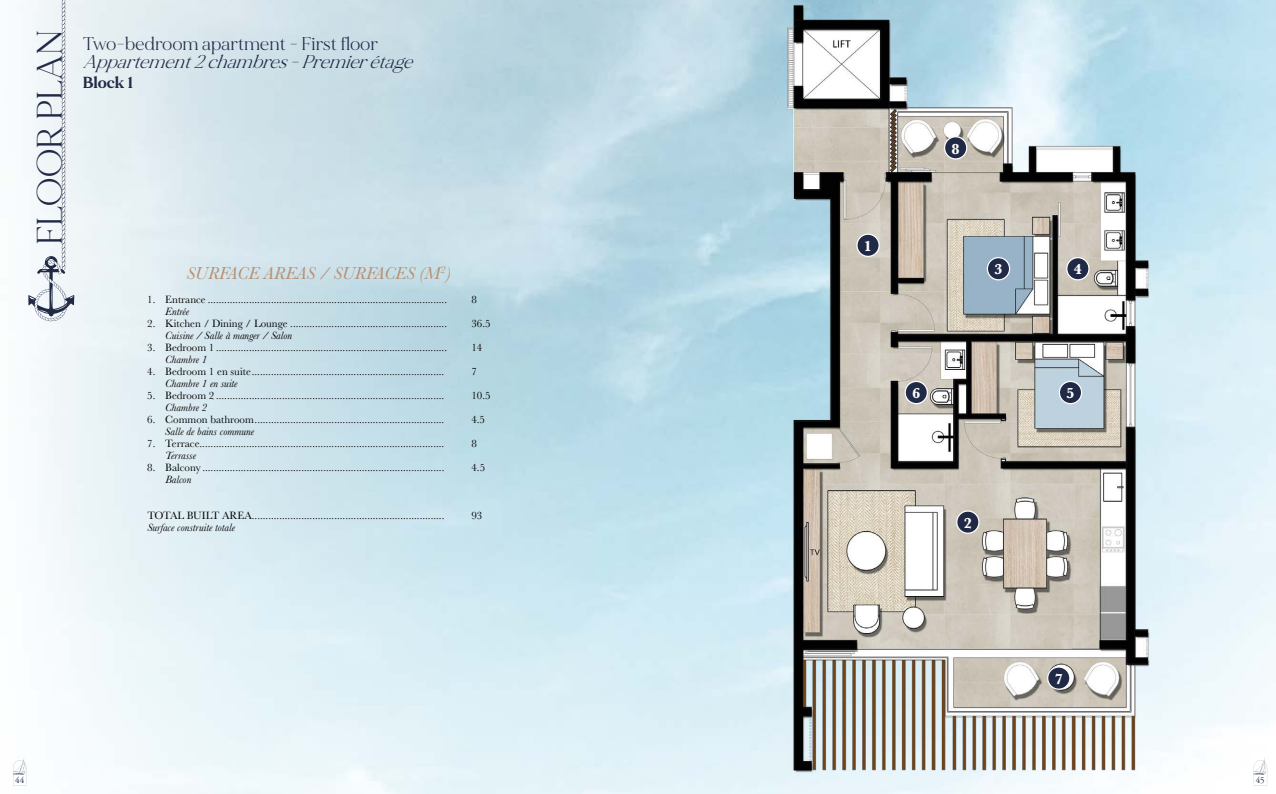
<style>
.page{position:relative;width:1276px;height:794px;background:#fff}
.page>*{position:absolute;margin:0;border:0;box-sizing:border-box;transform-origin:0 0}
.t1{font:35.4px "MADE Mirage";color:#202945}
.t2{font:italic 18.4px "MADE Mirage";color:#202945}
.t3{font:18.4px "MADE Mirage";color:#202945}
.t4{font:italic 18px "Baskerville";color:#b88e70}
.t5{font:700 16px "MADE Mirage";letter-spacing:.01em;color:#202945}
.t6{font:700 15px "Baskerville";color:#fff}
.t7{font:11px "Baskerville";color:#000}
.t8{font:italic 11px "Baskerville";color:#000}
.t9{font:9px "Adobe Garamond Pro";color:#202945}
</style>
<div class="page">
<svg style="left:28px;top:0;width:46px;height:321px"></svg>
<img style="left:741px;top:0;width:452px;height:786px">
<div style="left:857px;top:234px;width:22px;height:22px;background:#202945;border-radius:50%"></div>
<div style="left:856px;top:233px;width:23px;height:24px;border:1px solid #fff;border-radius:50%"></div>
<div style="left:956px;top:511px;width:23px;height:22px;background:#202945;border-radius:50%"></div>
<div style="left:956px;top:510px;width:23px;height:24px;border:1px solid #fff;border-radius:50%"></div>
<div style="left:987px;top:258px;width:22px;height:22px;background:#202945;border-radius:50%"></div>
<div style="left:986px;top:257px;width:24px;height:23px;border:1px solid #fff;border-radius:50%"></div>
<div style="left:1059px;top:381px;width:22px;height:22px;background:#202945;border-radius:50%"></div>
<div style="left:1058px;top:381px;width:24px;height:23px;border:1px solid #fff;border-radius:50%"></div>
<div style="left:905px;top:381px;width:22px;height:22px;background:#202945;border-radius:50%"></div>
<div style="left:904px;top:381px;width:24px;height:23px;border:1px solid #fff;border-radius:50%"></div>
<div style="left:1047px;top:667px;width:23px;height:22px;background:#202945;border-radius:50%"></div>
<div style="left:1047px;top:666px;width:23px;height:24px;border:1px solid #fff;border-radius:50%"></div>
<div style="left:944px;top:137px;width:22px;height:22px;background:#202945;border-radius:50%"></div>
<div style="left:944px;top:136px;width:23px;height:23px;border:1px solid #fff;border-radius:50%"></div>
<div style="left:1066px;top:258px;width:23px;height:22px;background:#202945;border-radius:50%"></div>
<div style="left:1066px;top:257px;width:23px;height:23px;border:1px solid #fff;border-radius:50%"></div>
<svg style="left:13px;top:757px;width:14px;height:28px"></svg>
<svg style="left:1253px;top:757px;width:14px;height:28px"></svg>
<h1 class="t1" style="left:28px;top:245px;width:217px;rotate:-90deg">FLOOR PLAN</h1>
<h2 class="t3" style="left:83px;top:32px;width:297px">Two-bedroom apartment - First floor</h2>
<h2 class="t2" style="left:83px;top:51px;width:339px">Appartement2chambres-Premierétage</h2>
<h3 class="t5" style="left:83px;top:72px;width:51px">Block 1</h3>
<h3 class="t4" style="left:187px;top:261px;width:266px">SURFACE AREAS / SURFACES (M<sup>2</sup>)</h3>
<p class="t7" style="left:147px;top:292px;width:301px">1. Entrance .......................................................................................</p>
<p class="t7" style="left:471px;top:292px;width:7px">8</p>
<p class="t8" style="left:165px;top:304px;width:25px">Entrée</p>
<p class="t7" style="left:147px;top:316px;width:301px">2. Kitchen / Dining / Lounge .........................................................</p>
<p class="t7" style="left:471px;top:316px;width:21px">36.5</p>
<p class="t8" style="left:165px;top:328px;width:128px">Cuisine / Salle à manger / Salon</p>
<p class="t7" style="left:147px;top:340px;width:301px">3. Bedroom 1 ....................................................................................</p>
<p class="t7" style="left:471px;top:340px;width:12px">14</p>
<p class="t8" style="left:165px;top:352px;width:44px">Chambre 1</p>
<p class="t7" style="left:147px;top:364px;width:298px">4. Bedroom 1 en suite......................................................................</p>
<p class="t7" style="left:471px;top:364px;width:7px">7</p>
<p class="t8" style="left:165px;top:376px;width:74px">Chambre 1 en suite</p>
<p class="t7" style="left:147px;top:388px;width:298px">5. Bedroom 2 ...................................................................................</p>
<p class="t7" style="left:471px;top:388px;width:21px">10.5</p>
<p class="t8" style="left:165px;top:400px;width:44px">Chambre 2</p>
<p class="t7" style="left:147px;top:412px;width:298px">6. Common bathroom.....................................................................</p>
<p class="t7" style="left:471px;top:412px;width:15px">4.5</p>
<p class="t8" style="left:165px;top:424px;width:90px">Salle de bains commune</p>
<p class="t7" style="left:147px;top:436px;width:298px">7. Terrace.........................................................................................</p>
<p class="t7" style="left:471px;top:436px;width:7px">8</p>
<p class="t8" style="left:165px;top:448px;width:32px">Terrasse</p>
<p class="t7" style="left:147px;top:460px;width:298px">8. Balcony ........................................................................................</p>
<p class="t7" style="left:471px;top:460px;width:15px">4.5</p>
<p class="t8" style="left:165px;top:472px;width:28px">Balcon</p>
<p class="t7" style="left:147px;top:508px;width:298px">TOTAL BUILT AREA......................................................................</p>
<p class="t7" style="left:471px;top:508px;width:12px">93</p>
<p class="t8" style="left:147px;top:520px;width:89px">Surface construite totale</p>
<h3 class="t6" style="left:864px;top:236px;width:10px">1</h3>
<h3 class="t6" style="left:951px;top:138px;width:10px">8</h3>
<h3 class="t6" style="left:994px;top:259px;width:10px">3</h3>
<h3 class="t6" style="left:1073px;top:259px;width:10px">4</h3>
<h3 class="t6" style="left:912px;top:383px;width:10px">6</h3>
<h3 class="t6" style="left:1066px;top:383px;width:10px">5</h3>
<h3 class="t6" style="left:963px;top:512px;width:10px">2</h3>
<h3 class="t6" style="left:1054px;top:668px;width:10px">7</h3>
<p class="t9" style="left:15px;top:775px;width:10px">44</p>
<p class="t9" style="left:1255px;top:775px;width:10px">45</p>
</div>
